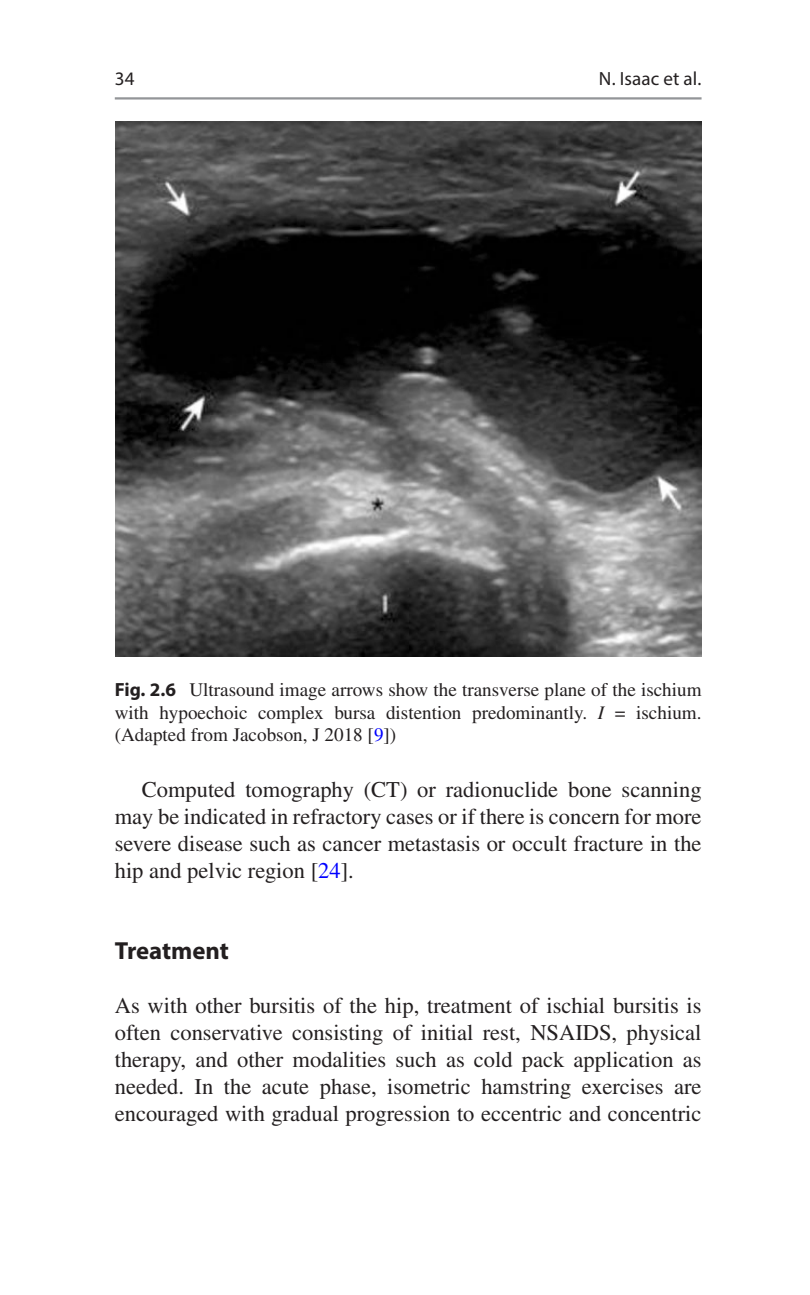
<style>
.page{position:relative;width:810px;height:1295px;background:#fff}
.page>*{position:absolute;margin:0;border:0;box-sizing:border-box;transform-origin:0 0}
._2_hd{font:700 24.75px "Myriad Pro";letter-spacing:-.005em;color:#231f20}
.Text_flush{font:22.5px/27px "Times LT Std";color:#231f20;text-align:justify}
.Text{font:22.5px/27px "Times LT Std";color:#231f20;text-align:justify}
.t1{font:19.12px/22.5px "Times LT Std";color:#231f20;text-align:justify}
.t2{font:19.12px "Myriad Pro";letter-spacing:.005em;color:#231f20}
.s1{font-family:"Myriad Pro";font-weight:700}
.s2{font-style:italic}
.s3{color:#00f}
</style>
<div class="page">
<img style="left:115px;top:121px;width:586px;height:535px">
<hr style="left:115px;top:97px;width:587px;height:3px;background:#939598">
<p class="t2" style="left:115px;top:66px;width:21px">34</p>
<p class="t2" style="left:599px;top:66px;width:104px">N. Isaac et al.</p>
<p class="t1" style="left:115px;top:678px;width:588px"><span class="s1">Fig. 2.6</span> Ultrasound image arrows show the transverse plane of the ischium with hypoechoic complex bursa distention predominantly. <span class="s2">I</span> = ischium. (Adapted from Jacobson, J 2018 [<span class="s3">9</span>])</p>
<p class="Text" style="left:115px;top:776px;width:588px;text-indent:27px">Computed tomography (CT) or radionuclide bone scanning may be indicated in refractory cases or if there is concern for more severe disease such as cancer metastasis or occult fracture in the hip and pelvic region [<span class="s3">24</span>].</p>
<h3 class="_2_hd" style="left:115px;top:934px;width:116px">Treatment</h3>
<p class="Text_flush" style="left:115px;top:992px;width:588px">As with other bursitis of the hip, treatment of ischial bursitis is often conservative consisting of initial rest, NSAIDS, physical therapy, and other modalities such as cold pack application as needed. In the acute phase, isometric hamstring exercises are encouraged with gradual progression to eccentric and concentric</p>
</div>
